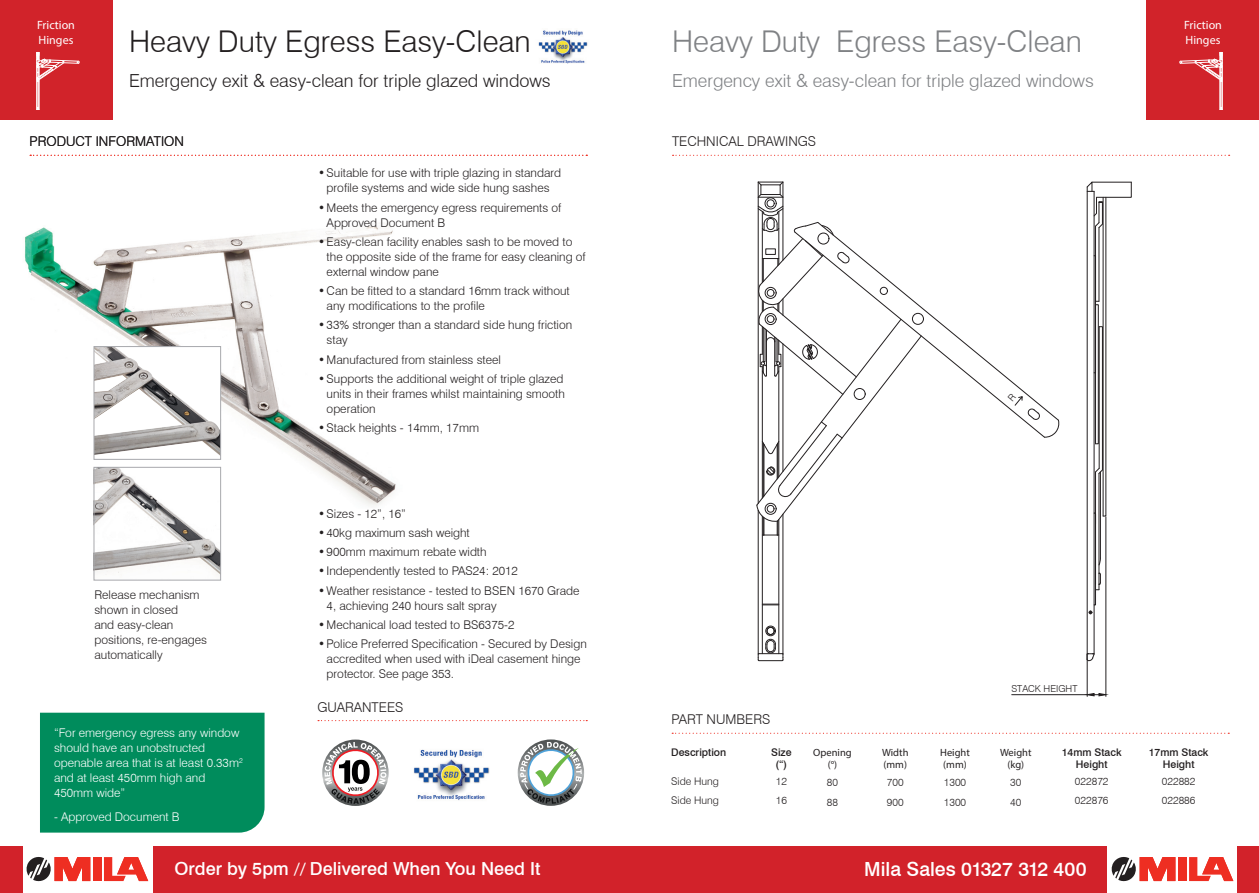
<style>
.page{position:relative;width:1259px;height:893px;background:#fff}
.page>*{position:absolute;margin:0;border:0;box-sizing:border-box;transform-origin:0 0}
.t1{font:300 30px "Swiss 721 BT";color:#808285}
.t2{font:300 30px "Swiss 721 BT";color:#231f20}
.t3{font:500 19.5px "Swiss 721 BT";color:#fff}
.t4{font:300 18px "Swiss 721 BT";color:#808285}
.t5{font:300 18px "Swiss 721 BT";color:#231f20}
.t6{font:500 18px "Swiss 721 BT";color:#fff}
.t7{font:300 13.5px "Swiss 721 BT";color:#231f20}
.t8{font:300 12px/15px "Swiss 721 BT";color:#231f20}
.t9{font:300 12px/15px "Swiss 721 BT";color:#fff}
.t10{font:12px/14.4px "Myriad Pro";color:#fff}
.t11{font:300 10.5px "Swiss 721 BT";color:#231f20}
.t12{font:500 10.5px/12px "Swiss 721 BT";color:#231f20;text-align:center}
.t13{font:10.5px/12px "Myriad Pro";color:#231f20;text-align:center}
.t14{font:300 9.6px "Swiss 721 BT";color:#231f20}
.s1{font-family:"Minion Pro"}
.s2{font-family:"Myriad Pro";font-weight:400}
</style>
<div class="page">
<img style="left:25px;top:225px;width:371px;height:284px">
<svg style="left:672px;top:155px;width:557px;height:1px"></svg>
<svg style="left:30px;top:155px;width:557px;height:1px"></svg>
<div style="left:0;top:0;width:112px;height:119px;background:#d1232a"></div>
<div style="left:1147px;top:0;width:112px;height:119px;background:#d1232a"></div>
<hr style="left:39px;top:80px;width:1px;height:30px;background:#fff">
<hr style="left:36px;top:52px;width:1px;height:58px;background:#fff">
<hr style="left:38px;top:80px;width:1px;height:30px;background:#fff">
<hr style="left:37px;top:80px;width:1px;height:30px;background:#fff">
<svg style="left:36px;top:52px;width:43px;height:30px"></svg>
<hr style="left:1219px;top:80px;width:1px;height:30px;background:#fff">
<hr style="left:1222px;top:52px;width:1px;height:58px;background:#fff">
<hr style="left:1220px;top:80px;width:1px;height:30px;background:#fff">
<hr style="left:1221px;top:80px;width:1px;height:30px;background:#fff">
<svg style="left:1179px;top:52px;width:44px;height:30px"></svg>
<img style="left:96px;top:348px;width:123px;height:108px">
<div style="left:94px;top:346px;width:127px;height:114px;border:1px solid #a8a9ad"></div>
<img style="left:96px;top:469px;width:123px;height:105px">
<div style="left:94px;top:467px;width:127px;height:113px;border:1px solid #a8a9ad"></div>
<svg style="left:672px;top:733px;width:557px;height:1px"></svg>
<hr style="left:782px;top:182px;width:1px;height:78px;background:#231f20">
<hr style="left:782px;top:514px;width:1px;height:140px;background:#231f20">
<hr style="left:758px;top:182px;width:1px;height:321px;background:#231f20">
<hr style="left:758px;top:510px;width:1px;height:144px;background:#231f20">
<hr style="left:778px;top:519px;width:1px;height:135px;background:#231f20">
<hr style="left:762px;top:516px;width:1px;height:138px;background:#231f20">
<div style="left:766px;top:199px;width:8px;height:8px;border:1px solid #231f20;border-radius:50%"></div>
<div style="left:764px;top:197px;width:12px;height:12px;border:1px solid #231f20;border-radius:50%"></div>
<svg style="left:757px;top:181px;width:27px;height:5px"></svg>
<svg style="left:757px;top:194px;width:27px;height:4px"></svg>
<div style="left:760px;top:184px;width:20px;height:11px;border:1px solid #231f20"></div>
<div style="left:765px;top:626px;width:11px;height:10px;border:1px solid #231f20;border-radius:50%"></div>
<svg style="left:763px;top:604px;width:15px;height:1px"></svg>
<svg style="left:757px;top:638px;width:27px;height:23px"></svg>
<div style="left:766px;top:627px;width:8px;height:8px;border:1px solid #231f20;border-radius:50%"></div>
<svg style="left:922px;top:307px;width:104px;height:100px"></svg>
<hr style="left:1086px;top:187px;width:1px;height:467px;background:#231f20">
<hr style="left:1093px;top:191px;width:1px;height:463px;background:#231f20">
<svg style="left:1086px;top:653px;width:9px;height:8px"></svg>
<hr style="left:1105px;top:517px;width:1px;height:179px;background:#231f20">
<hr style="left:1087px;top:655px;width:1px;height:41px;background:#231f20">
<hr style="left:1011px;top:694px;width:76px;height:1px;background:#231f20">
<svg style="left:1086px;top:693px;width:20px;height:4px"></svg>
<svg style="left:1086px;top:181px;width:46px;height:433px"></svg>
<hr style="left:1100px;top:472px;width:1px;height:86px;background:#231f20">
<svg style="left:756px;top:205px;width:166px;height:331px"></svg>
<div style="left:40px;top:713px;width:224px;height:120px;background:#008c5c"></div>
<img style="left:538px;top:30px;width:50px;height:34px">
<svg style="left:318px;top:720px;width:269px;height:1px"></svg>
<img style="left:414px;top:749px;width:76px;height:52px">
<svg style="left:322px;top:739px;width:67px;height:67px"></svg>
<svg style="left:324px;top:742px;width:62px;height:62px"></svg>
<svg style="left:518px;top:739px;width:66px;height:67px"></svg>
<svg style="left:520px;top:742px;width:62px;height:62px"></svg>
<div style="left:0;top:846px;width:629px;height:47px;background:#d2222a"></div>
<div style="left:629px;top:846px;width:630px;height:47px;background:#d2222a"></div>
<div style="left:1107px;top:838px;width:129px;height:55px;background:#fff"></div>
<div style="left:1178px;top:857px;width:8px;height:24px;background:#ee2e22"></div>
<svg style="left:1111px;top:857px;width:64px;height:25px"></svg>
<svg style="left:1189px;top:857px;width:44px;height:24px"></svg>
<div style="left:23px;top:838px;width:129px;height:55px;background:#fff"></div>
<div style="left:93px;top:857px;width:8px;height:24px;background:#ee2e22"></div>
<svg style="left:26px;top:857px;width:64px;height:25px"></svg>
<svg style="left:104px;top:857px;width:44px;height:24px"></svg>
<svg style="left:1007px;top:393px;width:52px;height:45px"></svg>
<p class="t10" style="left:37px;top:18px;width:39px">Friction<br>Hinges</p>
<h1 class="t2" style="left:129px;top:24px;width:403px">Heavy Duty Egress Easy-Clean</h1>
<h3 class="t5" style="left:129px;top:69px;width:423px">Emergency exit &amp; easy-clean for triple glazed windows</h3>
<h1 class="t1" style="left:672px;top:24px;width:411px">Heavy Duty Egress Easy-Clean</h1>
<h3 class="t4" style="left:672px;top:69px;width:423px">Emergency exit &amp; easy-clean for triple glazed windows</h3>
<p class="t7" style="left:30px;top:133px;width:156px">PRODUCT INFORMATION</p>
<p class="t7" style="left:672px;top:133px;width:146px">TECHNICAL DRAWINGS</p>
<p class="t8" style="left:94px;top:587px;width:114px">Release mechanism shown in closed<br>and easy-clean positions, re-engages automatically</p>
<p class="t8" style="left:318px;top:166px;width:244px;text-align:center">•Suitable for use with triple glazing in standard profile systems and wide side hung sashes</p>
<p class="t8" style="left:327px;top:200px;width:236px;text-indent:-9px">•Meets the emergency egress requirements of<br>Approved Document B</p>
<p class="t8" style="left:327px;top:234px;width:261px;text-indent:-9px">•Easy-clean facility enables sash to be moved to the opposite side of the frame for easy cleaning of external window pane</p>
<p class="t8" style="left:327px;top:283px;width:245px;text-indent:-9px">•Can be fitted to a standard 16mm track without any modifications to the profile</p>
<p class="t8" style="left:327px;top:318px;width:247px;text-indent:-9px">•33% stronger than a standard side hung friction stay</p>
<p class="t8" style="left:318px;top:352px;width:184px">•Manufactured from stainless steel</p>
<p class="t8" style="left:327px;top:371px;width:240px;text-indent:-9px">•Supports the additional weight of triple glazed units in their frames whilst maintaining smooth operation</p>
<p class="t8" style="left:318px;top:420px;width:162px">•Stack heights - 14mm, 17mm</p>
<p class="t8" style="left:318px;top:506px;width:89px">•Sizes - 12”, 16”</p>
<p class="t8" style="left:318px;top:525px;width:153px">•40kg maximum sash weight</p>
<p class="t8" style="left:318px;top:544px;width:170px">•900mm maximum rebate width</p>
<p class="t8" style="left:318px;top:564px;width:201px">•Independently tested to PAS24: 2012</p>
<p class="t8" style="left:327px;top:583px;width:254px;text-indent:-9px">•Weather resistance - tested to BSEN 1670 Grade<br>4, achieving 240 hours salt spray</p>
<p class="t8" style="left:318px;top:617px;width:198px">•Mechanical load tested to BS6375-2</p>
<p class="t8" style="left:327px;top:636px;width:262px;text-indent:-9px">•Police Preferred Specification - Secured by Design accredited when used with iDeal casement hinge protector. See page 353.</p>
<p class="t7" style="left:317px;top:698px;width:87px">GUARANTEES</p>
<p class="t7" style="left:671px;top:711px;width:100px">PART NUMBERS</p>
<p class="t14" style="left:1011px;top:683px;width:67px">STACK HEIGHT</p>
<p class="t10" style="left:1184px;top:18px;width:39px">Friction<br>Hinges</p>
<p class="t9" style="left:54px;top:725px;width:190px">“For emergency egress any window should have an unobstructed openable area that is at least 0.33m<sup>2 </sup>and at least 450mm high and<br>450mm wide”</p>
<p class="t9" style="left:54px;top:809px;width:127px">- Approved Document B</p>
<p class="t12" style="left:671px;top:746px;width:57px">Description</p>
<p class="t12" style="left:771px;top:746px;width:22px">Size (“)</p>
<p class="t13" style="left:813px;top:746px;width:40px">Opening (<span class="s1">°</span>)</p>
<p class="t13" style="left:882px;top:746px;width:28px;text-align:left">Width (mm)</p>
<p class="t13" style="left:940px;top:746px;width:31px;text-align:left">Height (mm)</p>
<p class="t13" style="left:1000px;top:746px;width:33px">Weight (kg)</p>
<p class="t12" style="left:1061px;top:746px;width:61px">14mm Stack<br>Height</p>
<p class="t12" style="left:1148px;top:746px;width:61px">17mm Stack<br>Height</p>
<p class="t11" style="left:671px;top:775px;width:49px">Side Hung</p>
<p class="t11" style="left:776px;top:775px;width:13px">12</p>
<p class="t11" style="left:827px;top:776px;width:13px">80</p>
<p class="t11" style="left:887px;top:776px;width:18px">700</p>
<p class="t11" style="left:944px;top:776px;width:24px">1300</p>
<p class="t11" style="left:1010px;top:776px;width:13px">30</p>
<p class="t11" style="left:1075px;top:775px;width:35px">022872</p>
<p class="t11" style="left:1162px;top:775px;width:35px">022882</p>
<p class="t11" style="left:671px;top:794px;width:49px">Side Hung</p>
<p class="t11" style="left:776px;top:794px;width:13px">16</p>
<p class="t11" style="left:827px;top:795px;width:13px">88</p>
<p class="t11" style="left:887px;top:795px;width:18px">900</p>
<p class="t11" style="left:944px;top:795px;width:24px">1300</p>
<p class="t11" style="left:1010px;top:795px;width:13px">40</p>
<p class="t11" style="left:1075px;top:794px;width:35px">022876</p>
<p class="t11" style="left:1162px;top:794px;width:35px">022886</p>
<h3 class="t6" style="left:174px;top:858px;width:368px">Order by 5pm <span class="s2">//</span> Delivered When You Need It</h3>
<h2 class="t3" style="left:864px;top:858px;width:224px">Mila Sales 01327 312 400</h2>
</div>
